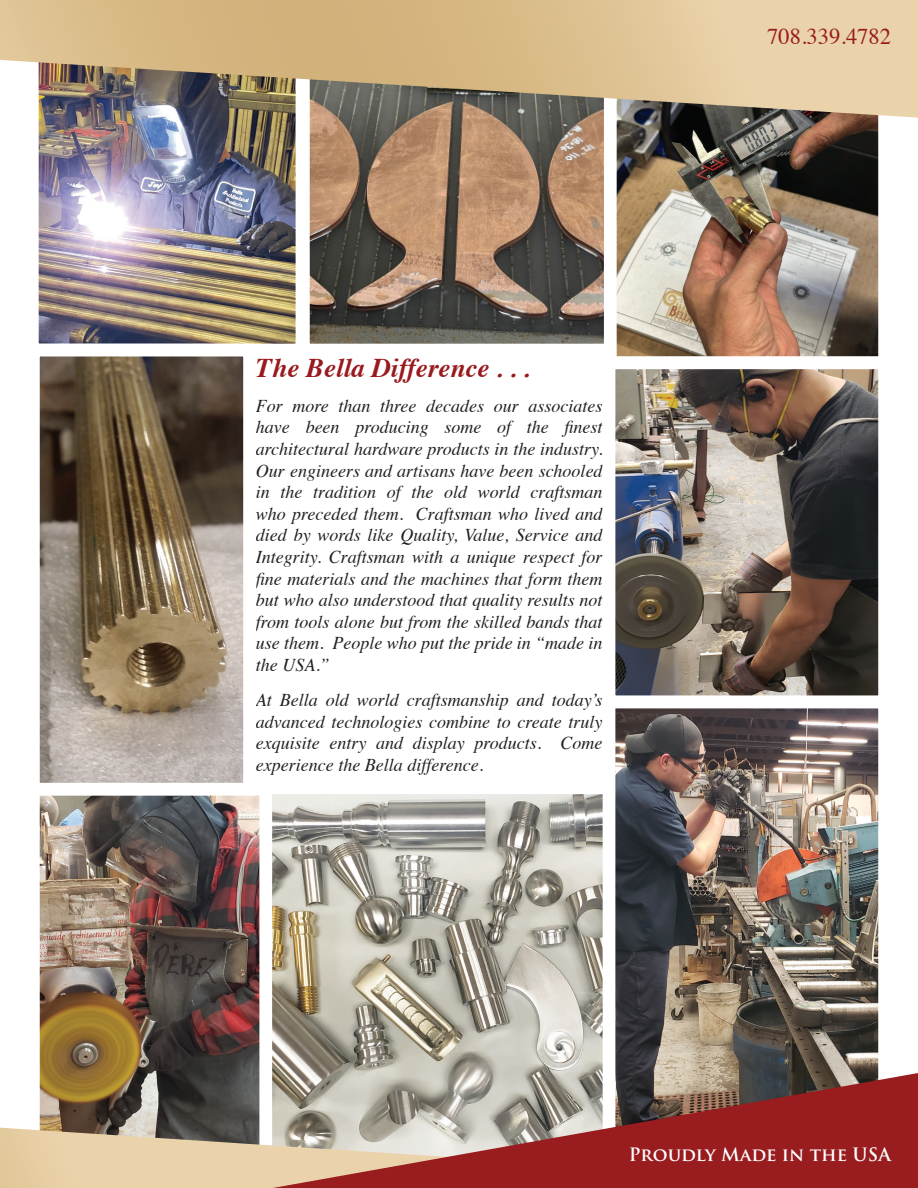
<style>
.page{position:relative;width:918px;height:1188px;background:#fff}
.page>*{position:absolute;margin:0;border:0;box-sizing:border-box;transform-origin:0 0}
.t1{font:italic 700 27px "Times";color:#981a1e}
.t2{font:22.5px "Times";color:#991c1f}
.t3{font:italic 18px/21.6px "Times";color:#231f20;text-align:justify}
.t4{font:700 18px "Trajan Pro";color:#fff}
</style>
<div class="page">
<img style="left:272px;top:795px;width:331px;height:333px">
<img style="left:617px;top:710px;width:260px;height:363px">
<div style="left:603px;top:696px;width:288px;height:447px;border:13px solid #fff"></div>
<img style="left:41px;top:796px;width:217px;height:332px">
<div style="left:27px;top:782px;width:245px;height:377px;border:13px solid #fff"></div>
<img style="left:617px;top:118px;width:260px;height:237px">
<div style="left:603px;top:54px;width:288px;height:315px;border:13px solid #fff"></div>
<img style="left:311px;top:118px;width:292px;height:224px">
<div style="left:297px;top:54px;width:320px;height:302px;border:13px solid #fff"></div>
<img style="left:40px;top:118px;width:254px;height:224px">
<div style="left:26px;top:26px;width:282px;height:330px;border:13px solid #fff"></div>
<svg style="left:108px;top:0;width:810px;height:118px"></svg>
<svg style="left:0;top:1128px;width:273px;height:60px"></svg>
<svg style="left:273px;top:1073px;width:645px;height:115px;fill:#992320"></svg>
<svg style="left:0;top:0;width:108px;height:125px"></svg>
<img style="left:41px;top:358px;width:201px;height:424px">
<div style="left:27px;top:344px;width:229px;height:452px;border:13px solid #fff"></div>
<img style="left:617px;top:370px;width:260px;height:324px">
<div style="left:603px;top:356px;width:288px;height:352px;border:13px solid #fff"></div>
<p class="t1" style="left:256px;top:342px;width:275px">The Bella Difference . . .</p>
<p class="t3" style="left:256px;top:394px;width:348px">For more than three decades our associates have been producing some of the finest architectural hardware products in the industry.<br>Our engineers and artisans have been schooled in the tradition of the old world craftsman who preceded them. Craftsman who lived and died by words like Quality, Value, Service and Integrity. Craftsman with a unique respect for fine materials and the machines that form them but who also understood that quality results not from tools alone but from the skilled bands that use them. People who put the pride in “made in the USA.”</p>
<p class="t3" style="left:256px;top:688px;width:348px">At Bella old world craftsmanship and today’s advanced technologies combine to create truly exquisite entry and display products. Come experience the Bella difference.</p>
<p class="t2" style="left:767px;top:15px;width:125px">708.339.4782</p>
<p class="t4" style="left:629px;top:1143px;width:264px">Proudly Made in the USA</p>
</div>
